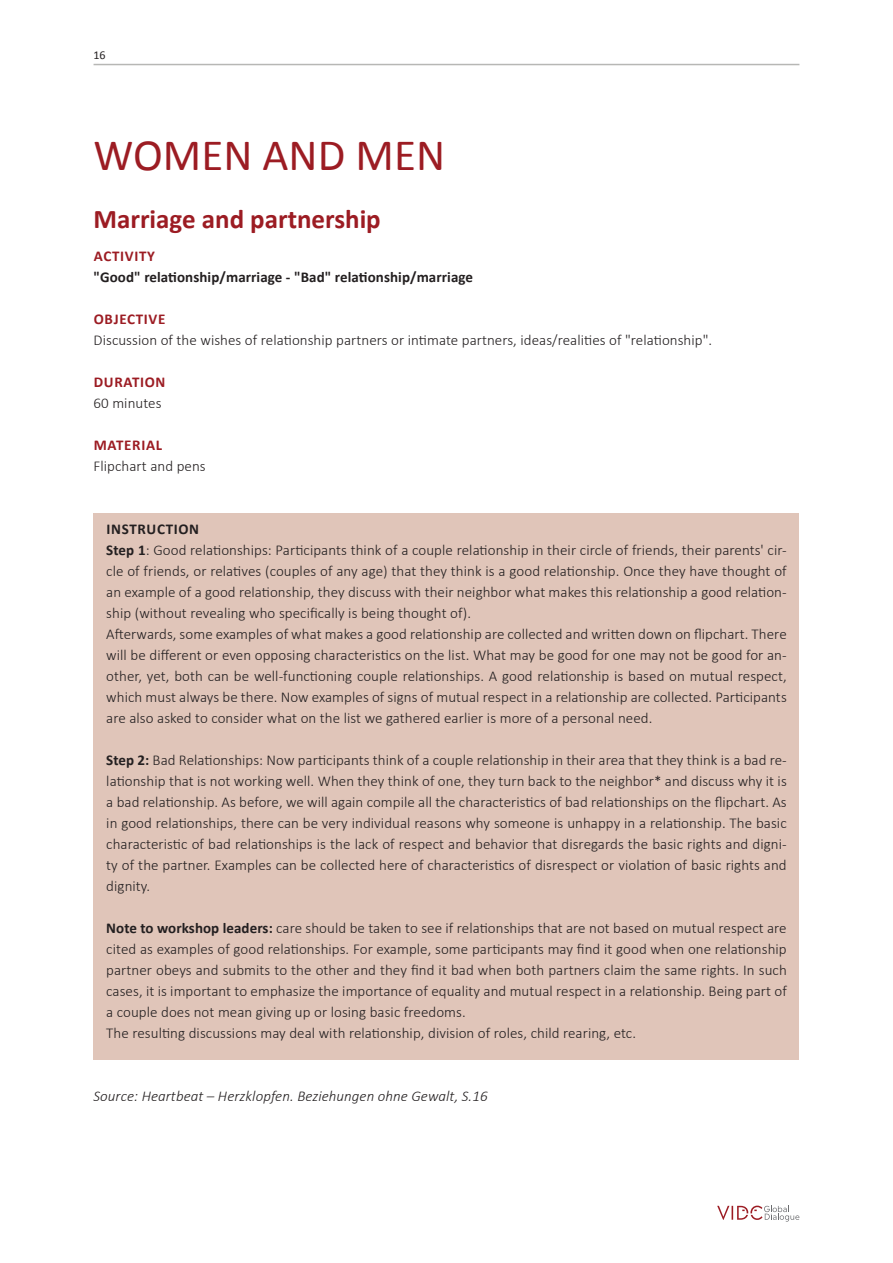
<style>
.page{position:relative;width:893px;height:1263px;background:#fff}
.page>*{position:absolute;margin:0;border:0;box-sizing:border-box;transform-origin:0 0}
._1__Kapitel{font:45px "Calibri";color:#9c1c23}
.workshop{font:700 27px "Calibri";color:#9c1c23}
.Fliess-OHNE{font:300 15px/21px "Calibri";letter-spacing:.005em;color:#231f20;text-align:justify}
.Fliess-OHNE-2{font:italic 300 15px "Calibri";letter-spacing:.005em;color:#231f20}
.Fliess-OHNE-3{font:700 15px "Calibri";letter-spacing:.005em;color:#231f20}
.ZIEL_ETC{font:700 15px "Calibri";letter-spacing:.045em;color:#9c1c23}
.ZIEL_ETC-2{font:700 15px "Calibri";letter-spacing:.045em;color:#231f20}
.t1{font:12px "Calibri";color:#231f20}
.s1{font-weight:700}
</style>
<div class="page">
<hr style="left:94px;top:64px;width:705px;height:1px;background:#b7b7b5">
<svg style="left:717px;top:1205px;width:82px;height:16px"></svg>
<div style="left:94px;top:513px;width:705px;height:546px;background:#e0c5b9"></div>
<p class="t1" style="left:94px;top:48px;width:14px">16</p>
<p class="_1__Kapitel" style="left:94px;top:127px;width:353px">WOMEN AND MEN</p>
<p class="workshop" style="left:94px;top:202px;width:289px">Marriage and partnership</p>
<p class="ZIEL_ETC" style="left:94px;top:247px;width:63px">ACTIVITY</p>
<p class="Fliess-OHNE-3" style="left:94px;top:268px;width:381px">"Good" relationship/marriage - "Bad" relationship/marriage</p>
<p class="ZIEL_ETC" style="left:94px;top:310px;width:73px">OBJECTIVE</p>
<p class="Fliess-OHNE" style="left:94px;top:329px;width:620px">Discussion of the wishes of relationship partners or intimate partners, ideas/realities of "relationship".</p>
<p class="ZIEL_ETC" style="left:94px;top:373px;width:73px">DURATION</p>
<p class="Fliess-OHNE" style="left:94px;top:392px;width:70px">60 minutes</p>
<p class="ZIEL_ETC" style="left:94px;top:436px;width:70px">MATERIAL</p>
<p class="Fliess-OHNE" style="left:94px;top:455px;width:114px">Flipchart and pens</p>
<p class="ZIEL_ETC-2" style="left:107px;top:520px;width:94px">INSTRUCTION</p>
<p class="Fliess-OHNE" style="left:106px;top:539px;width:682px"><span class="s1">Step 1</span>: Good relationships: Participants think of a couple relationship in their circle of friends, their parents' cir&shy;cle of friends, or relatives (couples of any age) that they think is a good relationship. Once they have thought of an example of a good relationship, they discuss with their neighbor what makes this relationship a good relation&shy;ship (without revealing who specifically is being thought of).</p>
<p class="Fliess-OHNE" style="left:106px;top:623px;width:682px">Afterwards, some examples of what makes a good relationship are collected and written down on flipchart. There will be different or even opposing characteristics on the list. What may be good for one may not be good for an&shy;other, yet, both can be well-functioning couple relationships. A good relationship is based on mutual respect, which must always be there. Now examples of signs of mutual respect in a relationship are collected. Participants are also asked to consider what on the list we gathered earlier is more of a personal need.</p>
<p class="Fliess-OHNE" style="left:106px;top:749px;width:682px"><span class="s1">Step 2:</span> Bad Relationships: Now participants think of a couple relationship in their area that they think is a bad re&shy;lationship that is not working well. When they think of one, they turn back to the neighbor* and discuss why it is a bad relationship. As before, we will again compile all the characteristics of bad relationships on the flipchart. As in good relationships, there can be very individual reasons why someone is unhappy in a relationship. The basic characteristic of bad relationships is the lack of respect and behavior that disregards the basic rights and digni&shy;ty of the partner. Examples can be collected here of characteristics of disrespect or violation of basic rights and dignity.</p>
<p class="Fliess-OHNE" style="left:106px;top:917px;width:682px"><span class="s1">Note to workshop leaders:</span> care should be taken to see if relationships that are not based on mutual respect are cited as examples of good relationships. For example, some participants may find it good when one relationship partner obeys and submits to the other and they find it bad when both partners claim the same rights. In such cases, it is important to emphasize the importance of equality and mutual respect in a relationship. Being part of a couple does not mean giving up or losing basic freedoms.</p>
<p class="Fliess-OHNE" style="left:106px;top:1022px;width:531px">The resulting discussions may deal with relationship, division of roles, child rearing, etc.</p>
<p class="Fliess-OHNE-2" style="left:94px;top:1087px;width:396px">Source: Heartbeat – Herzklopfen. Beziehungen ohne Gewalt, S.16</p>
</div>
